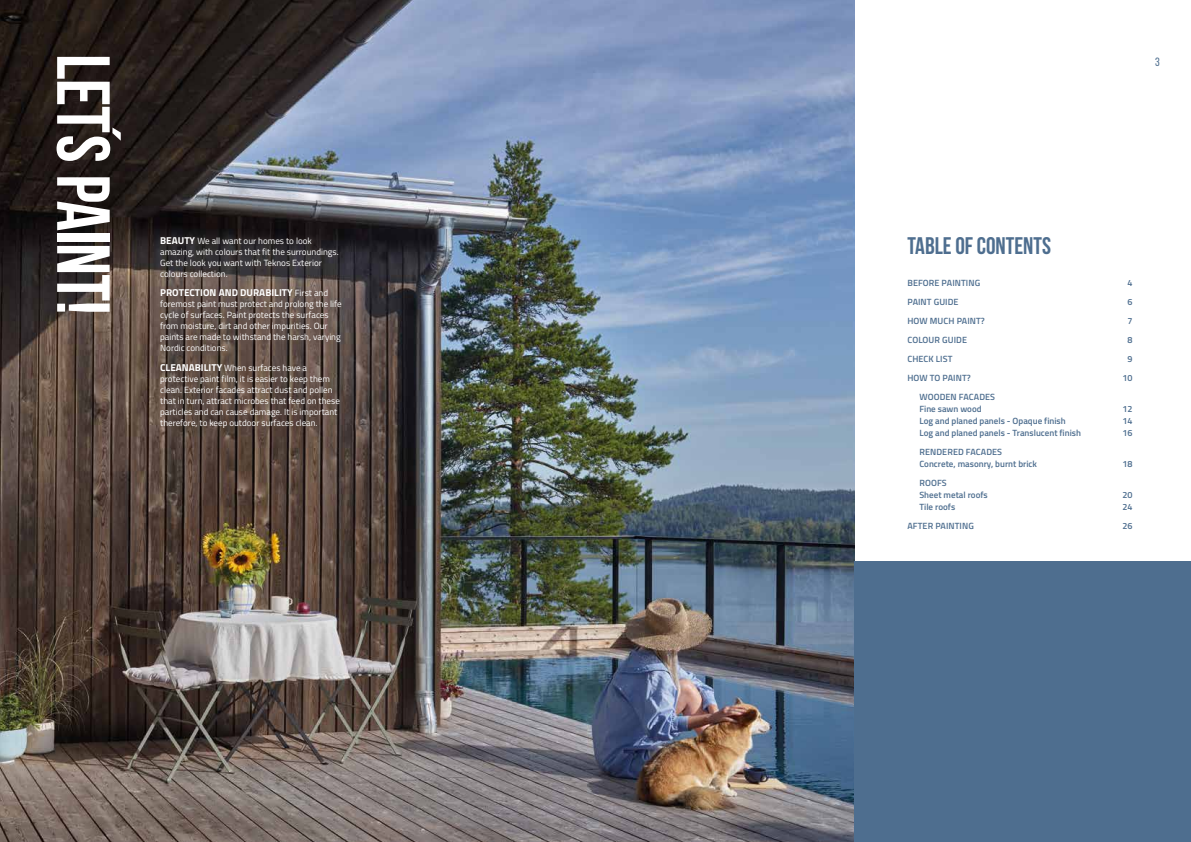
<style>
.page{position:relative;width:1191px;height:842px;background:#fff}
.page>*{position:absolute;margin:0;border:0;box-sizing:border-box;transform-origin:0 0}
.t1{font:700 75px "Bebas Neue";letter-spacing:-.01em;color:#fff}
.t2{font:700 24px "Bebas Neue";color:#4e6e8f}
.t3{font:12px "Bebas Neue";color:#4e6e8f}
.t4{font:700 10px "Titillium";color:#fff}
.t5{font:9px/11px "Titillium";color:#fff}
.t6{font:600 9px/12px "Titillium";color:#4e6e8f}
.s1{font-weight:700;font-size:10px}
.s2{font-weight:400;font-size:9px}
</style>
<div class="page">
<img style="left:0;top:0;width:855px;height:842px">
<div style="left:157px;top:233px;width:192px;height:202px;background:#57473e;opacity:.75"></div>
<div style="left:855px;top:561px;width:336px;height:281px;background:#4e6e8f"></div>
<h1 class="t1" style="left:124px;top:54px;width:262px;rotate:90deg">LET´S PAINT!</h1>
<h3 class="t3" style="left:1155px;top:55px;width:6px">3</h3>
<p class="t5" style="left:160px;top:234px;width:180px"><span class="s1">BEAUTY</span> We all want our homes to look amazing, with colours that fit the surroundings.<br>Get the look you want with Teknos Exterior colours collection.</p>
<p class="t4" style="left:160px;top:285px;width:169px">PROTECTION AND DURABILITY <span class="s2">First and</span></p>
<p class="t5" style="left:160px;top:298px;width:183px">foremost paint must protect and prolong the life cycle of surfaces. Paint protects the surfaces from moisture, dirt and other impurities. Our paints are made to withstand the harsh, varying Nordic conditions.</p>
<p class="t5" style="left:160px;top:361px;width:181px"><span class="s1">CLEANABILITY</span> When surfaces have a protective paint film, it is easier to keep them clean. Exterior facades attract dust and pollen that in turn, attract microbes that feed on these particles and can cause damage. It is important therefore, to keep outdoor surfaces clean.</p>
<h2 class="t2" style="left:907px;top:233px;width:145px">TABLE OF CONTENTS</h2>
<p class="t6" style="left:907px;top:276px;width:74px">BEFORE PAINTING</p>
<p class="t6" style="left:1127px;top:276px;width:7px">4</p>
<p class="t6" style="left:907px;top:295px;width:53px">PAINT GUIDE</p>
<p class="t6" style="left:1127px;top:295px;width:7px">6</p>
<p class="t6" style="left:907px;top:314px;width:79px">HOW MUCH PAINT?</p>
<p class="t6" style="left:1127px;top:314px;width:7px">7</p>
<p class="t6" style="left:907px;top:333px;width:61px">COLOUR GUIDE</p>
<p class="t6" style="left:1127px;top:333px;width:7px">8</p>
<p class="t6" style="left:907px;top:352px;width:47px">CHECK LIST</p>
<p class="t6" style="left:1127px;top:352px;width:7px">9</p>
<p class="t6" style="left:907px;top:371px;width:65px">HOW TO PAINT?</p>
<p class="t6" style="left:1122px;top:371px;width:12px">10</p>
<p class="t6" style="left:919px;top:390px;width:77px">WOODEN FACADES<br>Fine sawn wood</p>
<p class="t6" style="left:1122px;top:402px;width:12px">12</p>
<p class="t6" style="left:919px;top:414px;width:148px">Log and planed panels - Opaque finish</p>
<p class="t6" style="left:1122px;top:414px;width:12px">14</p>
<p class="t6" style="left:919px;top:426px;width:163px">Log and planed panels - Translucent finish</p>
<p class="t6" style="left:1122px;top:426px;width:12px">16</p>
<p class="t6" style="left:919px;top:445px;width:119px">RENDERED FACADES<br>Concrete, masonry, burnt brick</p>
<p class="t6" style="left:1122px;top:457px;width:12px">18</p>
<p class="t6" style="left:919px;top:477px;width:70px">ROOFS<br>Sheet metal roofs</p>
<p class="t6" style="left:1122px;top:489px;width:12px">20</p>
<p class="t6" style="left:919px;top:501px;width:37px">Tile roofs</p>
<p class="t6" style="left:1122px;top:501px;width:12px">24</p>
<p class="t6" style="left:907px;top:520px;width:68px">AFTER PAINTING</p>
<p class="t6" style="left:1122px;top:520px;width:12px">26</p>
</div>
